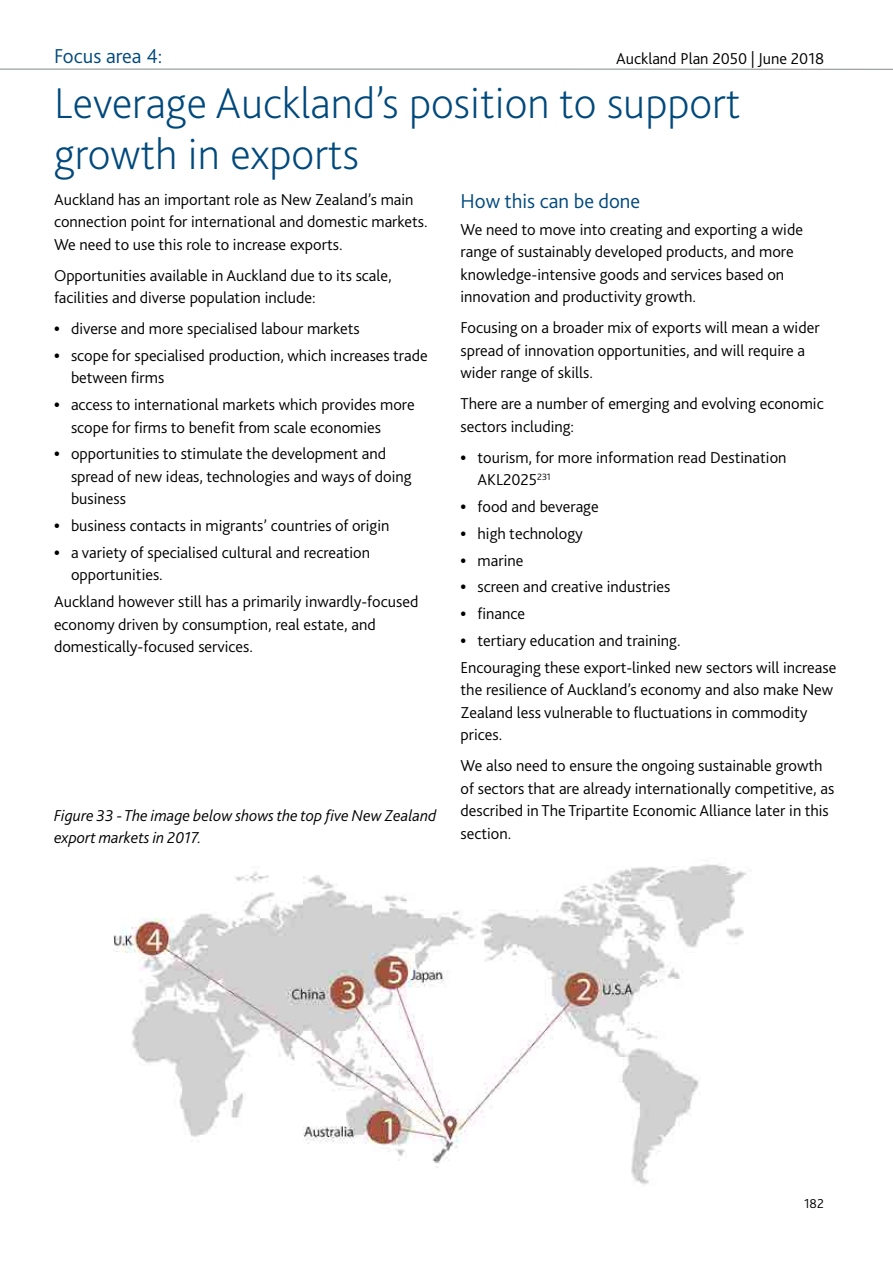
<style>
.page{position:relative;width:893px;height:1263px;background:#fff}
.page>*{position:absolute;margin:0;border:0;box-sizing:border-box;transform-origin:0 0}
.t1{font:200 45px/51px "Bliss";color:#00497c}
.t2{font:300 21px "Bliss";color:#00497c}
.t3{font:300 16.5px/22.5px "Bliss";color:#000}
.t4{font:italic 300 16.5px/22.5px "Bliss";color:#000}
.t5{font:300 13.5px "Bliss";color:#000}
.s1{font-weight:800}
</style>
<div class="page">
<img style="left:113px;top:864px;width:634px;height:321px">
<svg style="left:0;top:68px;width:893px;height:2px;background:#c1c2c4"></svg>
<p class="t2" style="left:54px;top:43px;width:110px">Focus area 4:</p>
<h1 class="t1" style="left:54px;top:78px;width:688px">Leverage Auckland’s position to support growth in exports</h1>
<p class="t3" style="left:616px;top:47px;width:210px">Auckland Plan 2050 | June 2018</p>
<p class="t3" style="left:54px;top:188px;width:375px">Auckland has an important role as New Zealand’s main connection point for international and domestic markets.<br>We need to use this role to increase exports.</p>
<p class="t3" style="left:54px;top:264px;width:339px">Opportunities available in Auckland due to its scale, facilities and diverse population include:</p>
<p class="t3" style="left:54px;top:317px;width:307px"><span class="s1">•</span> diverse and more specialised labour markets</p>
<p class="t3" style="left:71px;top:344px;width:358px;text-indent:-17px"><span class="s1">•</span> scope for specialised production, which increases trade between firms</p>
<p class="t3" style="left:71px;top:393px;width:345px;text-indent:-17px"><span class="s1">•</span> access to international markets which provides more scope for firms to benefit from scale economies</p>
<p class="t3" style="left:71px;top:443px;width:342px;text-indent:-17px"><span class="s1">•</span> opportunities to stimulate the development and spread of new ideas, technologies and ways of doing business</p>
<p class="t3" style="left:54px;top:514px;width:337px"><span class="s1">•</span> business contacts in migrants’ countries of origin</p>
<p class="t3" style="left:71px;top:541px;width:301px;text-indent:-17px"><span class="s1">•</span> a variety of specialised cultural and recreation opportunities.</p>
<p class="t3" style="left:54px;top:590px;width:366px">Auckland however still has a primarily inwardly-focused economy driven by consumption, real estate, and domestically-focused services.</p>
<p class="t4" style="left:54px;top:804px;width:384px">Figure 33 - The image below shows the top five New Zealand export markets in 2017.</p>
<p class="t2" style="left:460px;top:188px;width:181px">How this can be done</p>
<p class="t3" style="left:460px;top:218px;width:344px">We need to move into creating and exporting a wide range of sustainably developed products, and more knowledge-intensive goods and services based on innovation and productivity growth.</p>
<p class="t3" style="left:460px;top:316px;width:361px">Focusing on a broader mix of exports will mean a wider spread of innovation opportunities, and will require a wider range of skills.</p>
<p class="t3" style="left:460px;top:392px;width:365px">There are a number of emerging and evolving economic sectors including:</p>
<p class="t3" style="left:477px;top:446px;width:310px;text-indent:-17px"><span class="s1">•</span> tourism, for more information read Destination<br>AKL2025<sup>231</sup></p>
<p class="t3" style="left:460px;top:495px;width:140px"><span class="s1">•</span> food and beverage</p>
<p class="t3" style="left:460px;top:522px;width:124px"><span class="s1">•</span> high technology</p>
<p class="t3" style="left:460px;top:549px;width:64px"><span class="s1">•</span> marine</p>
<p class="t3" style="left:460px;top:575px;width:211px"><span class="s1">•</span> screen and creative industries</p>
<p class="t3" style="left:460px;top:602px;width:66px"><span class="s1">•</span> finance</p>
<p class="t3" style="left:460px;top:627px;width:377px;line-height:26.7px"><span class="s1">•</span> tertiary education and training.<br>Encouraging these export-linked new sectors will increase</p>
<p class="t3" style="left:460px;top:678px;width:374px">the resilience of Auckland’s economy and also make New<br>Zealand less vulnerable to fluctuations in commodity prices.</p>
<p class="t3" style="left:460px;top:754px;width:375px">We also need to ensure the ongoing sustainable growth of sectors that are already internationally competitive, as described in The Tripartite Economic Alliance later in this section.</p>
<p class="t5" style="left:804px;top:1195px;width:21px">182</p>
</div>
